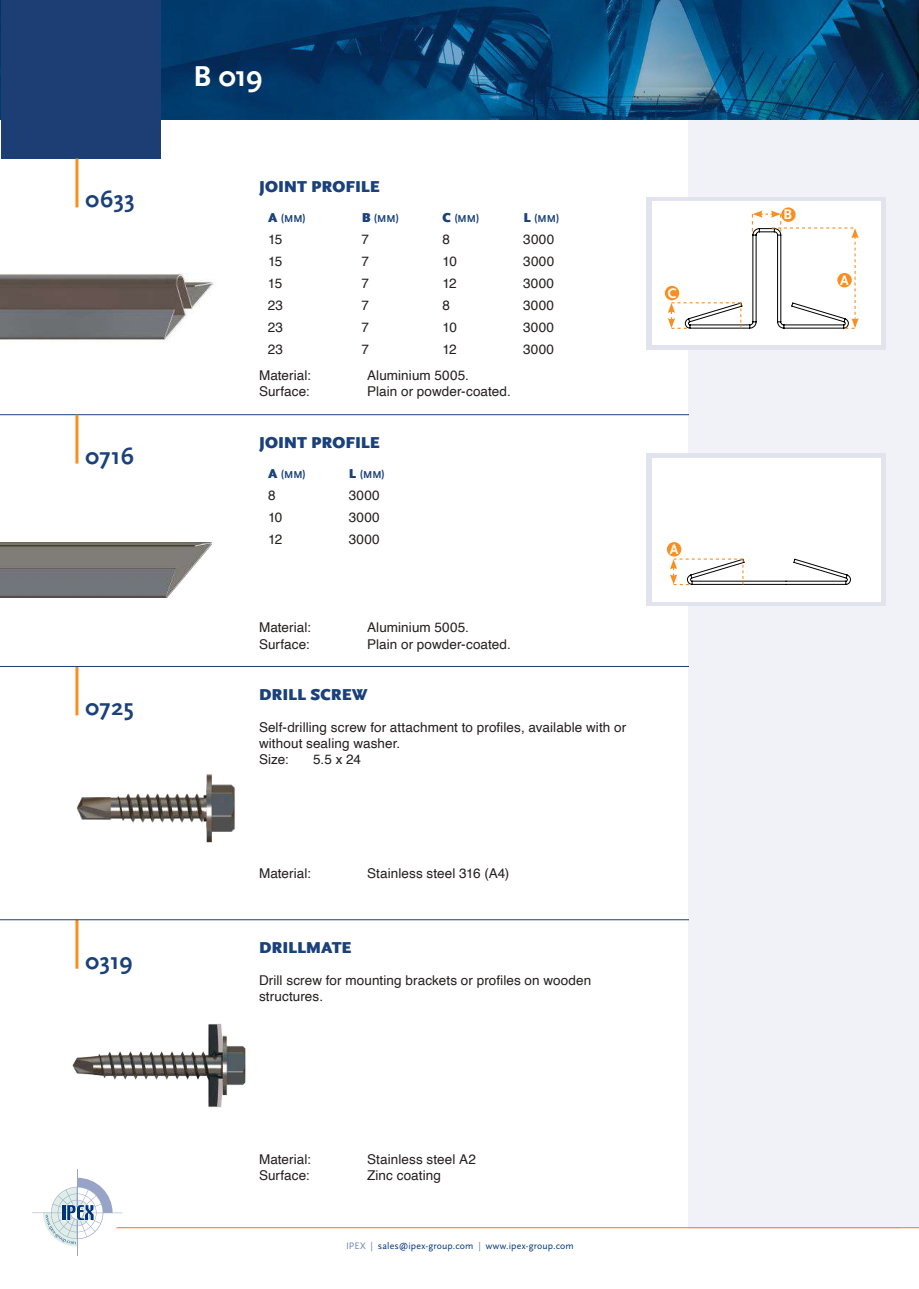
<style>
.page{position:relative;width:919px;height:1289px;background:#fff}
.page>*{position:absolute;margin:0;border:0;box-sizing:border-box;transform-origin:0 0}
.t1{font:700 30px "Scala Sans Pro";color:#fff}
.t2{font:700 24px "Scala Sans Pro";color:#1a417b}
.t3{font:900 16.5px "Scala Sans Pro";color:#1a417b}
.t4{font:700 14.4px "Scala Sans Pro";color:#fff}
.t5{font:13.5px/16.2px "Helvetica";letter-spacing:.005em;color:#241f1f}
.t6{font:700 10.5px "Scala Sans Pro";letter-spacing:.005em;color:#1a417b}
.t7{font:9.75px "Scala Sans Pro";letter-spacing:.015em;color:#003578}
.s1{font-weight:900;font-size:13.5px}
.s2{color:#7183b0}
</style>
<div class="page">
<div style="left:707px;top:13px;width:211px;height:1213px;background:#f1f2f8"></div>
<svg style="left:0;top:1px;width:917px;height:118px;background:#0a4775"></svg>
<hr style="left:115px;top:1226px;width:803px;height:2px;background:#f98f1c">
<hr style="left:77px;top:1168px;width:1px;height:87px;background:#98a4c7">
<hr style="left:32px;top:1212px;width:90px;height:1px;background:#98a4c7">
<svg style="left:43px;top:1177px;width:78px;height:69px"></svg>
<div style="left:1px;top:0;width:159px;height:158px;background:#1d3e75"></div>
<hr style="left:0;top:414px;width:867px;height:1px;background:#1d3e75">
<hr style="left:75px;top:414px;width:3px;height:49px;background:#f98f1c">
<hr style="left:75px;top:158px;width:3px;height:49px;background:#f98f1c">
<hr style="left:75px;top:666px;width:3px;height:49px;background:#f98f1c">
<hr style="left:75px;top:919px;width:3px;height:49px;background:#f98f1c">
<hr style="left:0;top:666px;width:867px;height:1px;background:#1d3e75">
<hr style="left:0;top:919px;width:867px;height:1px;background:#1d3e75">
<div style="left:689px;top:178px;width:212px;height:1013px;background:#f1f2f8"></div>
<div style="left:646px;top:197px;width:239px;height:152px;background:#e1e3ee"></div>
<div style="left:646px;top:453px;width:239px;height:153px;background:#e1e3ee"></div>
<div style="left:651px;top:201px;width:229px;height:144px;background:#fff"></div>
<svg style="left:668px;top:210px;width:190px;height:119px"></svg>
<div style="left:664px;top:286px;width:15px;height:14px;background:#f98f22;border-radius:50%"></div>
<div style="left:781px;top:207px;width:14px;height:15px;background:#f98f22;border-radius:50%"></div>
<div style="left:837px;top:273px;width:14px;height:14px;background:#f98f22;border-radius:50%"></div>
<div style="left:651px;top:458px;width:229px;height:143px;background:#fff"></div>
<img style="left:0;top:273px;width:213px;height:70px">
<img style="left:72px;top:1023px;width:174px;height:85px">
<img style="left:76px;top:774px;width:159px;height:69px">
<img style="left:0;top:543px;width:211px;height:54px">
<svg style="left:670px;top:558px;width:180px;height:27px"></svg>
<div style="left:666px;top:542px;width:15px;height:14px;background:#f98f22;border-radius:50%"></div>
<h2 class="t2" style="left:85px;top:186px;width:51px">0633</h2>
<h2 class="t2" style="left:85px;top:442px;width:50px">0716</h2>
<h2 class="t2" style="left:85px;top:693px;width:50px">0725</h2>
<h2 class="t2" style="left:85px;top:947px;width:49px">0319</h2>
<h1 class="t1" style="left:193px;top:59px;width:70px">B 019</h1>
<p class="t3" style="left:259px;top:177px;width:122px">JOINT PROFILE</p>
<p class="t6" style="left:268px;top:212px;width:39px"><span class="s1">A</span> (MM)</p>
<p class="t6" style="left:361px;top:212px;width:39px"><span class="s1">B</span> (MM)</p>
<p class="t6" style="left:442px;top:212px;width:38px"><span class="s1">C</span> (MM)</p>
<p class="t6" style="left:523px;top:212px;width:37px"><span class="s1">L</span> (MM)</p>
<p class="t5" style="left:268px;top:231px;width:16px">15</p>
<p class="t5" style="left:361px;top:231px;width:9px">7</p>
<p class="t5" style="left:442px;top:231px;width:9px">8</p>
<p class="t5" style="left:523px;top:231px;width:32px">3000</p>
<p class="t5" style="left:268px;top:253px;width:16px">15</p>
<p class="t5" style="left:361px;top:253px;width:9px">7</p>
<p class="t5" style="left:442px;top:253px;width:16px">10</p>
<p class="t5" style="left:523px;top:253px;width:32px">3000</p>
<p class="t5" style="left:268px;top:275px;width:16px">15</p>
<p class="t5" style="left:361px;top:275px;width:9px">7</p>
<p class="t5" style="left:442px;top:275px;width:16px">12</p>
<p class="t5" style="left:523px;top:275px;width:32px">3000</p>
<p class="t5" style="left:268px;top:298px;width:17px">23</p>
<p class="t5" style="left:361px;top:298px;width:9px">7</p>
<p class="t5" style="left:442px;top:298px;width:9px">8</p>
<p class="t5" style="left:523px;top:298px;width:32px">3000</p>
<p class="t5" style="left:268px;top:320px;width:17px">23</p>
<p class="t5" style="left:361px;top:320px;width:9px">7</p>
<p class="t5" style="left:442px;top:320px;width:16px">10</p>
<p class="t5" style="left:523px;top:320px;width:32px">3000</p>
<p class="t5" style="left:268px;top:342px;width:17px">23</p>
<p class="t5" style="left:361px;top:342px;width:9px">7</p>
<p class="t5" style="left:442px;top:342px;width:16px">12</p>
<p class="t5" style="left:523px;top:342px;width:32px">3000</p>
<p class="t5" style="left:259px;top:367px;width:53px">Material:</p>
<p class="t5" style="left:367px;top:367px;width:103px">Aluminium 5005.</p>
<p class="t5" style="left:259px;top:383px;width:52px">Surface:</p>
<p class="t5" style="left:367px;top:383px;width:145px">Plain or powder-coated.</p>
<p class="t3" style="left:259px;top:433px;width:122px">JOINT PROFILE</p>
<p class="t6" style="left:268px;top:468px;width:39px"><span class="s1">A</span> (MM)</p>
<p class="t6" style="left:349px;top:468px;width:37px"><span class="s1">L</span> (MM)</p>
<p class="t5" style="left:268px;top:487px;width:9px">8</p>
<p class="t5" style="left:349px;top:487px;width:32px">3000</p>
<p class="t5" style="left:268px;top:509px;width:16px">10</p>
<p class="t5" style="left:349px;top:509px;width:32px">3000</p>
<p class="t5" style="left:268px;top:532px;width:16px">12</p>
<p class="t5" style="left:349px;top:532px;width:32px">3000</p>
<p class="t5" style="left:259px;top:620px;width:53px">Material:</p>
<p class="t5" style="left:367px;top:620px;width:103px">Aluminium 5005.</p>
<p class="t5" style="left:259px;top:636px;width:52px">Surface:</p>
<p class="t5" style="left:367px;top:636px;width:145px">Plain or powder-coated.</p>
<p class="t3" style="left:259px;top:684px;width:110px">DRILL SCREW</p>
<p class="t5" style="left:259px;top:719px;width:369px">Self-drilling screw for attachment to profiles, available with or without sealing washer.<br>Size:</p>
<p class="t5" style="left:313px;top:752px;width:49px">5.5 x 24</p>
<p class="t5" style="left:259px;top:865px;width:53px">Material:</p>
<p class="t5" style="left:367px;top:865px;width:144px">Stainless steel 316 (A4)</p>
<p class="t3" style="left:259px;top:937px;width:94px">DRILLMATE</p>
<p class="t5" style="left:259px;top:972px;width:334px">Drill screw for mounting brackets or profiles on wooden structures.</p>
<p class="t4" style="left:667px;top:285px;width:10px">C</p>
<p class="t4" style="left:670px;top:541px;width:10px">A</p>
<p class="t5" style="left:259px;top:1151px;width:53px">Material:</p>
<p class="t5" style="left:367px;top:1151px;width:110px">Stainless steel A2</p>
<p class="t5" style="left:259px;top:1167px;width:52px">Surface:</p>
<p class="t5" style="left:367px;top:1167px;width:75px">Zinc coating</p>
<p class="t7" style="left:346px;top:1240px;width:229px"><span class="s2">IPEX |</span> sales@ipex-group.com <span class="s2">|</span> www.ipex-group.com</p>
<p class="t4" style="left:783px;top:206px;width:10px">B</p>
<p class="t4" style="left:840px;top:271px;width:10px">A</p>
</div>
